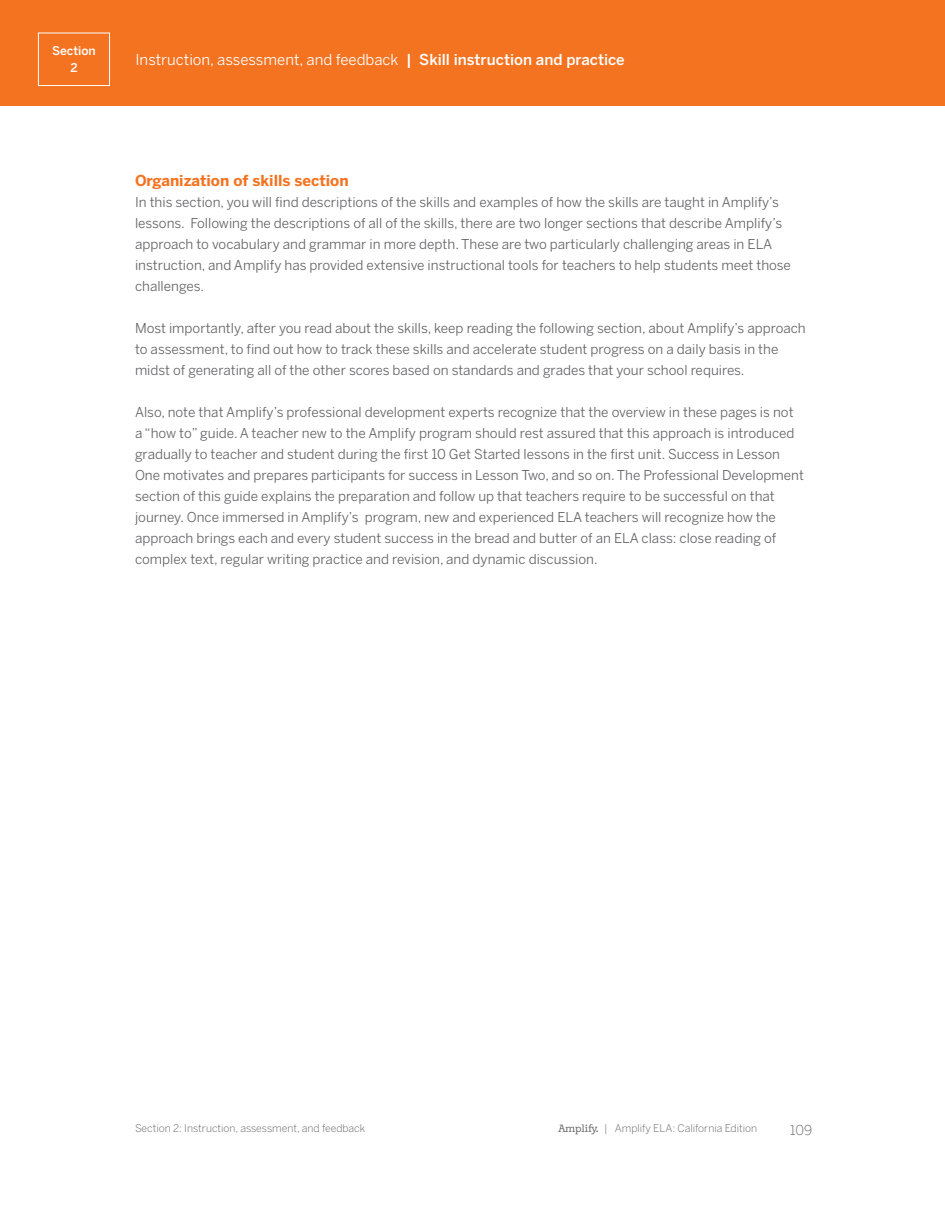
<style>
.page{position:relative;width:945px;height:1215px;background:#fff}
.page>*{position:absolute;margin:0;border:0;box-sizing:border-box;transform-origin:0 0}
.t1{font:15px "Benton Sans";color:#fff}
.t2{font:700 15px "Benton Sans";color:#f47321}
.t3{font:13.5px/21px "Benton Sans";color:#636366}
.t4{font:300 13.5px "Benton Sans";color:#636366}
.t5{font:500 12px/16.5px "Benton Sans";color:#fff;text-align:center}
.t6{font:300 10.5px "Benton Sans";color:#636366}
.s1{font-weight:500}
.s2{font-family:"Amplify";font-weight:400}
</style>
<div class="page">
<div style="left:0;top:0;width:14px;height:105px;background:#f47321"></div>
<div style="left:14px;top:0;width:931px;height:105px;background:#f47321"></div>
<div style="left:38px;top:33px;width:72px;height:53px;border:1px solid #fff"></div>
<p class="t5" style="left:52px;top:43px;width:45px">Section<br>2</p>
<p class="t1" style="left:135px;top:51px;width:491px">Instruction, assessment, and feedback <span class="s1">| Skill instruction and practice</span></p>
<p class="t2" style="left:135px;top:172px;width:215px">Organization of skills section</p>
<p class="t3" style="left:135px;top:192px;width:657px">In this section, you will find descriptions of the skills and examples of how the skills are taught in Amplify’s lessons. Following the descriptions of all of the skills, there are two longer sections that describe Amplify’s approach to vocabulary and grammar in more depth. These are two particularly challenging areas in ELA instruction, and Amplify has provided extensive instructional tools for teachers to help students meet those challenges.</p>
<p class="t3" style="left:135px;top:318px;width:672px">Most importantly, after you read about the skills, keep reading the following section, about Amplify’s approach to assessment, to find out how to track these skills and accelerate student progress on a daily basis in the midst of generating all of the other scores based on standards and grades that your school requires.</p>
<p class="t3" style="left:135px;top:402px;width:671px">Also, note that Amplify’s professional development experts recognize that the overview in these pages is not a “how to” guide. A teacher new to the Amplify program should rest assured that this approach is introduced gradually to teacher and student during the first 10 Get Started lessons in the first unit. Success in Lesson One motivates and prepares participants for success in Lesson Two, and so on. The Professional Development section of this guide explains the preparation and follow up that teachers require to be successful on that journey. Once immersed in Amplify’s program, new and experienced ELA teachers will recognize how the approach brings each and every student success in the bread and butter of an ELA class: close reading of complex text, regular writing practice and revision, and dynamic discussion.</p>
<p class="t6" style="left:135px;top:1122px;width:232px">Section 2: Instruction, assessment, and feedback</p>
<p class="t6" style="left:558px;top:1122px;width:201px"><span class="s2">¬.</span> | Amplify ELA: California Edition</p>
<p class="t4" style="left:790px;top:1122px;width:24px">109</p>
</div>
